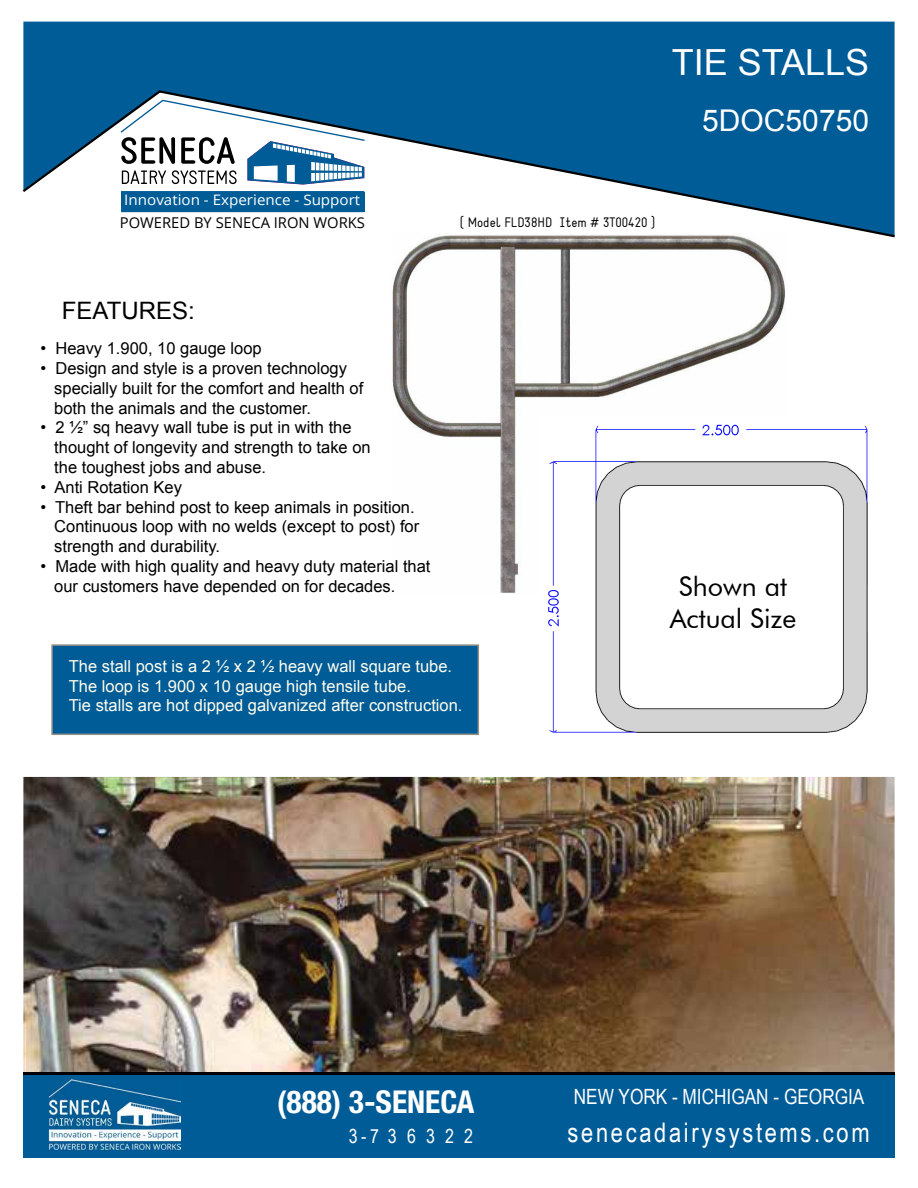
<style>
.page{position:relative;width:918px;height:1188px;background:#fff}
.page>*{position:absolute;margin:0;border:0;box-sizing:border-box;transform-origin:0 0}
.t1{font:36px "Arial";color:#fff}
.t2{font:700 condensed 31.5px "Helvetica Neue";color:#fff}
.t3{font:30px "Arial";color:#fff}
.t4{font:27px "Arial Narrow";letter-spacing:.1em;color:#fff}
.t5{font:27px/32.4px "Futura BT";color:#000;text-align:center}
.t6{font:24px "Arial";color:#000}
.t7{font:21px "Arial Narrow";color:#fff}
.t8{font:19.5px "Arial Narrow";letter-spacing:.52em;color:#fff}
.t9{font:16.5px/19.8px "Arial";color:#000}
.t10{font:16.5px/19.8px "Arial";color:#fffdee}
.t11{font:14.85px "Open Sans";color:#000}
.t12{font:14.55px "Open Sans";color:#fff;scale:1.05 1}
.t13{font:13.5px "Static";color:#000}
</style>
<div class="page">
<div style="left:23px;top:22px;width:872px;height:191px;background:#005c97"></div>
<img style="left:392px;top:237px;width:393px;height:356px">
<div style="left:51px;top:644px;width:428px;height:91px;background:#005c97"></div>
<img style="left:23px;top:777px;width:872px;height:295px">
<img style="left:539px;top:416px;width:329px;height:317px">
<div style="left:121px;top:192px;width:243px;height:19px;background:#005c97"></div>
<hr style="left:121px;top:211px;width:243px;height:1px;background:#005c97">
<svg style="left:23px;top:90px;width:136px;height:102px"></svg>
<svg style="left:159px;top:90px;width:736px;height:147px;fill:#005c97"></svg>
<div style="left:23px;top:1073px;width:872px;height:85px;background:#005c97"></div>
<img style="left:49px;top:1080px;width:132px;height:71px">
<hr style="left:23px;top:1072px;width:872px;height:3px;background:#000">
<h1 class="t1" style="left:672px;top:39px;width:199px">TIE STALLS</h1>
<h3 class="t3" style="left:702px;top:101px;width:168px">5DOC50750</h3>
<p class="t12" style="left:124px;top:190px;width:226px">Innovation - Experience - Support</p>
<p class="t11" style="left:120px;top:212px;width:247px">POWERED BY SENECA IRON WORKS</p>
<p class="t13" style="left:460px;top:214px;width:197px">( Model FLD38HD Item # 3T00420 )</p>
<h3 class="t6" style="left:62px;top:295px;width:134px">FEATURES:</h3>
<p class="t9" style="left:40px;top:339px;width:223px">• Heavy 1.900, 10 gauge loop</p>
<p class="t9" style="left:54px;top:358px;width:311px;text-indent:-14px">• Design and style is a proven technology specially built for the comfort and health of both the animals and the customer.</p>
<p class="t9" style="left:54px;top:418px;width:318px;text-indent:-14px">• 2 ½” sq heavy wall tube is put in with the thought of longevity and strength to take on the toughest jobs and abuse.</p>
<p class="t9" style="left:40px;top:477px;width:143px">• Anti Rotation Key</p>
<p class="t9" style="left:54px;top:497px;width:366px;text-indent:-14px">• Theft bar behind post to keep animals in position.<br>Continuous loop with no welds (except to post) for strength and durability.</p>
<p class="t9" style="left:54px;top:556px;width:378px;text-indent:-14px">• Made with high quality and heavy duty material that our customers have depended on for decades.</p>
<p class="t10" style="left:69px;top:656px;width:395px">The stall post is a 2 ½ x 2 ½ heavy wall square tube.<br>The loop is 1.900 x 10 gauge high tensile tube.<br>Tie stalls are hot dipped galvanized after construction.</p>
<h3 class="t5" style="left:670px;top:570px;width:128px">Shown at<br>Actual Size</h3>
<h2 class="t2" style="left:277px;top:1083px;width:198px">(888) 3-SENECA</h2>
<p class="t7" style="left:574px;top:1081px;width:292px">NEW YORK - MICHIGAN - GEORGIA</p>
<p class="t8" style="left:349px;top:1122px;width:126px">3-736322</p>
<h3 class="t4" style="left:568px;top:1112px;width:304px">senecadairysystems.com</h3>
</div>
